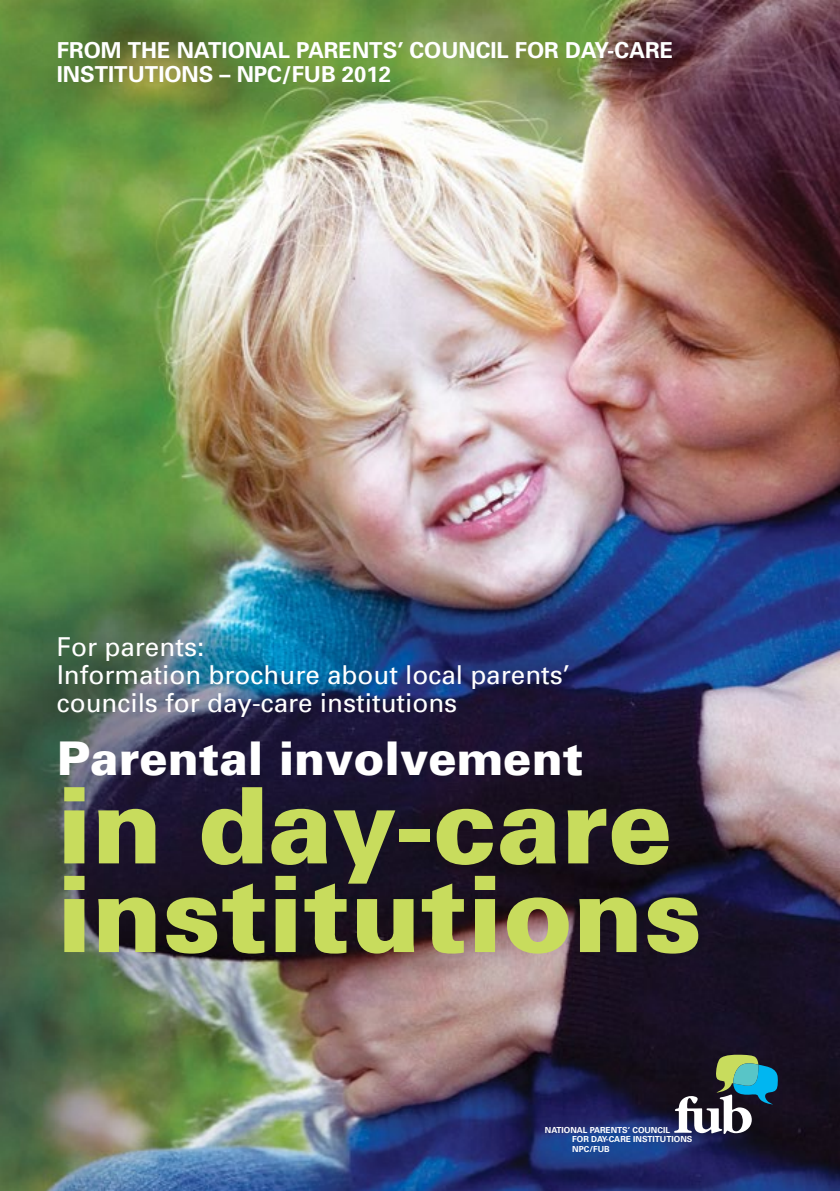
<style>
.page{position:relative;width:840px;height:1191px;background:#fff}
.page>*{position:absolute;margin:0;border:0;box-sizing:border-box;transform-origin:0 0}
.t1{font:900 105.6px/88.6px "Univers";color:#c8dc5d}
.t2{font:900 46.4px "Univers";color:#fff}
.t3{font:26px/28px "Univers";color:#fff}
.t4{font:700 22px/24px "Univers";color:#fff}
.t5{font:700 8.4px/10px "Univers";color:#fff}
</style>
<div class="page">
<img style="left:0;top:0;width:839px;height:1191px">
<svg style="left:673px;top:1054px;width:104px;height:80px;background:#4c6064"></svg>
<p class="t4" style="left:57px;top:38px;width:617px">FROM THE NATIONAL PARENTS’ COUNCIL FOR DAY-CARE<br>INSTITUTIONS – NPC/FUB 2012</p>
<p class="t3" style="left:57px;top:632px;width:514px">For parents:<br>Information brochure about local parents’ councils for day-care institutions</p>
<h2 class="t2" style="left:57px;top:729px;width:527px">Parental involvement</h2>
<h1 class="t1" style="left:57px;top:779px;width:646px">in day-care institutions</h1>
<p class="t5" style="left:544px;top:1125px;width:126px">NATIONAL PARENTS’ COUNCIL</p>
<p class="t5" style="left:572px;top:1134px;width:121px">FOR DAY-CARE INSTITUTIONS<br>NPC/FUB</p>
</div>
